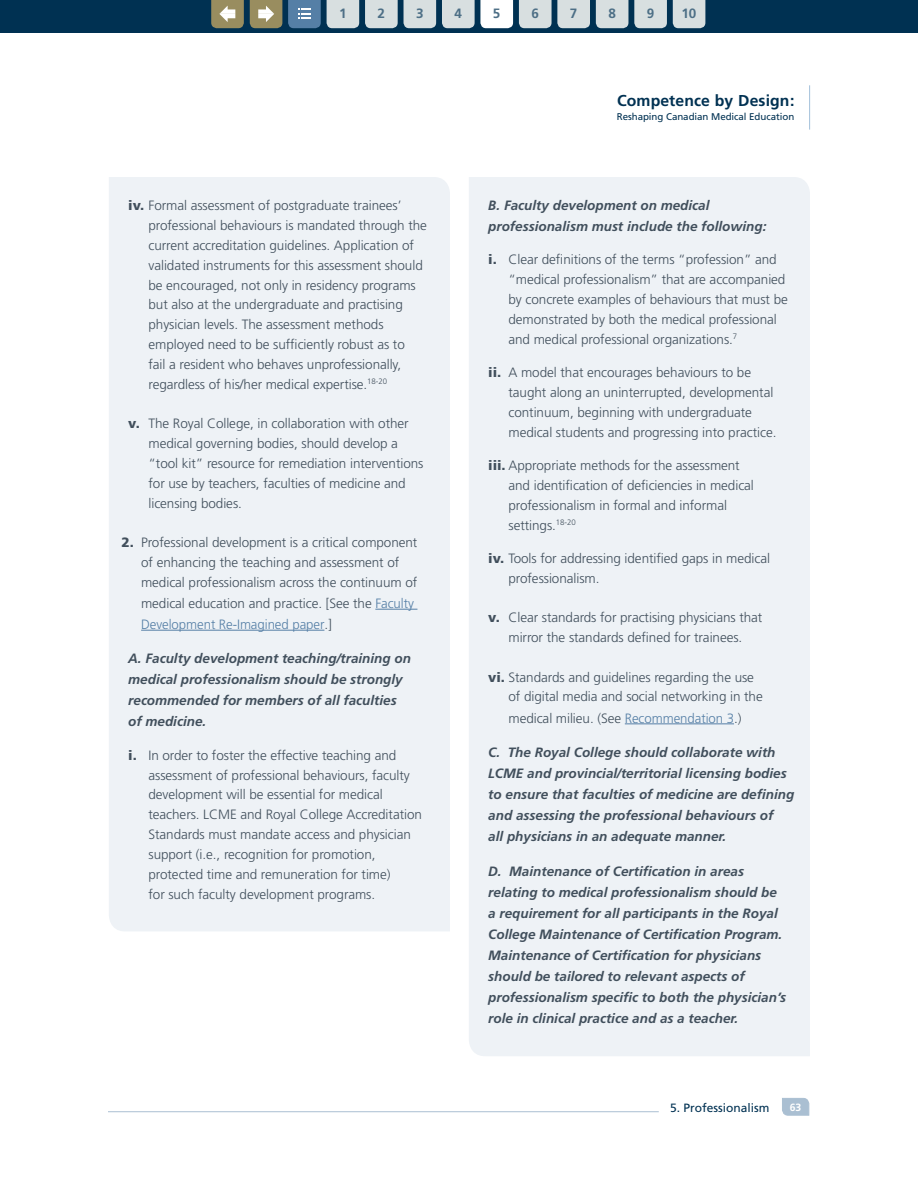
<style>
.page{position:relative;width:918px;height:1188px;background:#fff}
.page>*{position:absolute;margin:0;border:0;box-sizing:border-box;transform-origin:0 0}
.t1{font:700 15.75px "Frutiger";letter-spacing:.005em;color:#003152}
.t2{font:300 13.5px/19.8px "Frutiger";letter-spacing:-.005em;color:#414f5c}
.t3{font:italic 700 13.5px/21px "Frutiger";color:#414f5c}
.t4{font:700 13.5px "Frutiger";color:#4d6f86}
.t5{font:12px "Frutiger";color:#003152}
.t6{font:700 10.5px "Frutiger";color:#fff}
.t7{font:9.75px "Frutiger";letter-spacing:-.005em;color:#003152}
.s1{font-weight:900}
.s2{color:#557fa6}
</style>
<div class="page">
<div style="left:109px;top:177px;width:341px;height:754px;background:#eef2f6"></div>
<div style="left:469px;top:177px;width:341px;height:879px;background:#eef2f6"></div>
<hr style="left:375px;top:609px;width:42px;height:1px;background:#557fa6">
<hr style="left:141px;top:630px;width:183px;height:1px;background:#557fa6">
<hr style="left:625px;top:724px;width:109px;height:1px;background:#557fa6">
<svg style="left:782px;top:1098px;width:27px;height:18px"></svg>
<hr style="left:108px;top:1111px;width:551px;height:1px;background:#aabfd2">
<hr style="left:809px;top:85px;width:1px;height:45px;background:#a2c0da">
<div style="left:0;top:0;width:918px;height:33px;background:#003152"></div>
<svg style="left:327px;top:0;width:32px;height:28px"></svg>
<svg style="left:365px;top:0;width:33px;height:28px"></svg>
<svg style="left:404px;top:0;width:32px;height:28px"></svg>
<svg style="left:442px;top:0;width:71px;height:28px;background:#d5dde0"></svg>
<svg style="left:519px;top:0;width:71px;height:28px;background:#c3ced2"></svg>
<svg style="left:596px;top:0;width:32px;height:28px"></svg>
<svg style="left:634px;top:0;width:33px;height:28px"></svg>
<svg style="left:673px;top:0;width:32px;height:28px"></svg>
<svg style="left:288px;top:0;width:33px;height:28px"></svg>
<svg style="left:250px;top:0;width:32px;height:28px"></svg>
<svg style="left:211px;top:0;width:33px;height:28px"></svg>
<p class="t4" style="left:339px;top:6px;width:9px">1</p>
<p class="t4" style="left:378px;top:6px;width:9px">2</p>
<p class="t4" style="left:416px;top:6px;width:9px">3</p>
<p class="t4" style="left:455px;top:6px;width:9px">4</p>
<p class="t4" style="left:493px;top:6px;width:9px">5</p>
<p class="t4" style="left:531px;top:6px;width:9px">6</p>
<p class="t4" style="left:570px;top:6px;width:9px">7</p>
<p class="t4" style="left:608px;top:6px;width:9px">8</p>
<p class="t4" style="left:647px;top:6px;width:9px">9</p>
<p class="t4" style="left:681px;top:6px;width:17px">10</p>
<p class="t2" style="left:148px;top:195px;width:280px;text-indent:-20px"><span class="s1">iv.</span> Formal assessment of postgraduate trainees’ professional behaviours is mandated through the current accreditation guidelines. Application of validated instruments for this assessment should be encouraged, not only in residency programs but also at the undergraduate and practising physician levels. The assessment methods employed need to be sufficiently robust as to<br>fail a resident who behaves unprofessionally, regardless of his/her medical expertise.<sup>18-20</sup></p>
<p class="t2" style="left:148px;top:414px;width:277px;text-indent:-20px"><span class="s1">v.</span> The Royal College, in collaboration with other medical governing bodies, should develop a “tool kit” resource for remediation interventions for use by teachers, faculties of medicine and licensing bodies.</p>
<p class="t2" style="left:141px;top:532px;width:278px;line-height:20.4px;text-indent:-20px"><span class="s1">2.</span> Professional development is a critical component of enhancing the teaching and assessment of medical professionalism across the continuum of medical education and practice. [See the <span class="s2">Faculty Development Re-Imagined paper</span>.]</p>
<p class="t3" style="left:128px;top:648px;width:284px">A. Faculty development teaching/training on medical professionalism should be strongly recommended for members of all faculties of medicine.</p>
<p class="t2" style="left:148px;top:745px;width:275px;text-indent:-20px"><span class="s1">i.</span> In order to foster the effective teaching and assessment of professional behaviours, faculty development will be essential for medical teachers. LCME and Royal College Accreditation Standards must mandate access and physician support (i.e., recognition for promotion, protected time and remuneration for time)<br>for such faculty development programs.</p>
<p class="t1" style="left:617px;top:91px;width:179px">Competence by Design:</p>
<p class="t7" style="left:617px;top:111px;width:179px">Reshaping Canadian Medical Education</p>
<p class="t3" style="left:488px;top:195px;width:280px">B. Faculty development on medical professionalism must include the following:</p>
<p class="t2" style="left:508px;top:250px;width:281px;text-indent:-20px"><span class="s1">i.</span> Clear definitions of the terms “profession” and “medical professionalism” that are accompanied by concrete examples of behaviours that must be demonstrated by both the medical professional and medical professional organizations.<sup>7</sup></p>
<p class="t2" style="left:508px;top:363px;width:269px;text-indent:-20px"><span class="s1">ii.</span> A model that encourages behaviours to be taught along an uninterrupted, developmental continuum, beginning with undergraduate medical students and progressing into practice.</p>
<p class="t2" style="left:508px;top:456px;width:247px;text-indent:-20px"><span class="s1">iii.</span> Appropriate methods for the assessment and identification of deficiencies in medical professionalism in formal and informal settings.<sup>18-20</sup></p>
<p class="t2" style="left:508px;top:549px;width:263px;text-indent:-20px"><span class="s1">iv.</span> Tools for addressing identified gaps in medical professionalism.</p>
<p class="t2" style="left:488px;top:608px;width:276px;text-align:center"><span class="s1">v.</span> Clear standards for practising physicians that mirror the standards defined for trainees.</p>
<p class="t2" style="left:508px;top:667px;width:256px;line-height:20.4px;text-indent:-20px"><span class="s1">vi.</span> Standards and guidelines regarding the use of digital media and social networking in the medical milieu. (See <span class="s2">Recommendation 3</span>.)</p>
<p class="t3" style="left:488px;top:742px;width:308px">C. The Royal College should collaborate with LCME and provincial/territorial licensing bodies to ensure that faculties of medicine are defining and assessing the professional behaviours of<br>all physicians in an adequate manner.</p>
<p class="t3" style="left:488px;top:860px;width:299px">D. Maintenance of Certification in areas relating to medical professionalism should be a requirement for all participants in the Royal College Maintenance of Certification Program.<br>Maintenance of Certification for physicians should be tailored to relevant aspects of professionalism specific to both the physician’s role in clinical practice and as a teacher.</p>
<p class="t5" style="left:670px;top:1100px;width:101px">5. Professionalism</p>
<p class="t6" style="left:790px;top:1101px;width:13px">63</p>
</div>
